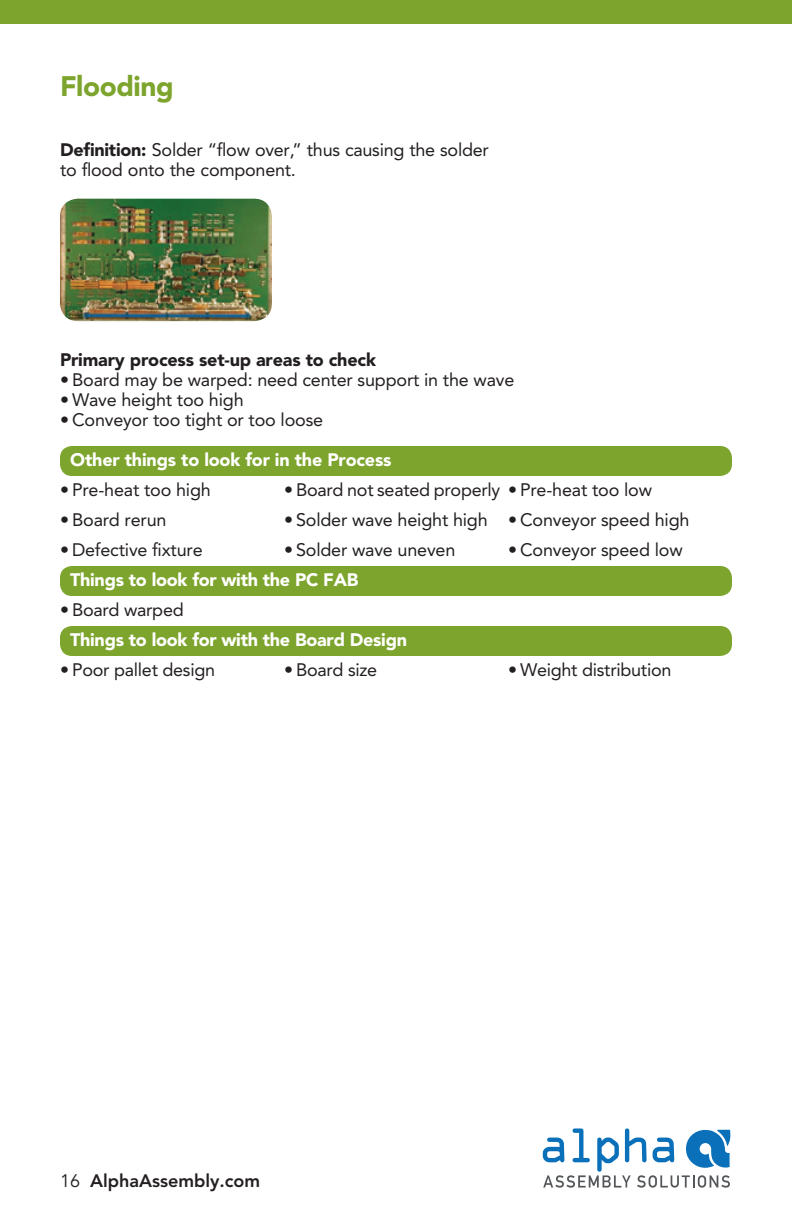
<style>
.page{position:relative;width:792px;height:1224px;background:#fff}
.page>*{position:absolute;margin:0;border:0;box-sizing:border-box;transform-origin:0 0}
.t1{font:900 28px "Avenir";letter-spacing:-.015em;color:#7da42d}
.t2{font:18px/20px "Avenir";letter-spacing:-.01em;color:#231f20}
.t3{font:900 18px "Avenir";letter-spacing:-.015em;color:#fff}
.t4{font:900 18px "Avenir";letter-spacing:-.01em;color:#231f20}
.t5{font:800 18px "Avenir";color:#231f20}
.s1{font-weight:900}
.s2{font-weight:400}
</style>
<div class="page">
<div style="left:60px;top:446px;width:672px;height:30px;background:#7da42d;border-radius:12px"></div>
<div style="left:60px;top:566px;width:672px;height:30px;background:#7da42d;border-radius:12px"></div>
<div style="left:60px;top:626px;width:672px;height:30px;background:#7da42d;border-radius:12px"></div>
<div style="left:0;top:0;width:792px;height:24px;background:#7da42d"></div>
<img style="left:60px;top:199px;width:212px;height:122px">
<svg style="left:543px;top:1128px;width:188px;height:60px"></svg>
<p class="t1" style="left:60px;top:69px;width:115px">Flooding</p>
<p class="t2" style="left:60px;top:140px;width:430px"><span class="s1">Definition:</span> Solder “flow over,” thus causing the solder to flood onto the component.</p>
<p class="t4" style="left:60px;top:349px;width:318px">Primary process set-up areas to check</p>
<p class="t2" style="left:60px;top:370px;width:456px">• Board may be warped: need center support in the wave</p>
<p class="t2" style="left:60px;top:390px;width:185px">• Wave height too high</p>
<p class="t2" style="left:60px;top:410px;width:265px">• Conveyor too tight or too loose</p>
<p class="t3" style="left:70px;top:449px;width:323px">Other things to look for in the Process</p>
<p class="t2" style="left:60px;top:480px;width:152px">• Pre-heat too high</p>
<p class="t2" style="left:284px;top:480px;width:370px">• Board not seated properly • Pre-heat too low</p>
<p class="t2" style="left:60px;top:510px;width:108px">• Board rerun</p>
<p class="t2" style="left:284px;top:510px;width:407px">• Solder wave height high • Conveyor speed high</p>
<p class="t2" style="left:60px;top:540px;width:144px">• Defective fixture</p>
<p class="t2" style="left:284px;top:540px;width:173px">• Solder wave uneven</p>
<p class="t2" style="left:508px;top:540px;width:176px">• Conveyor speed low</p>
<p class="t3" style="left:70px;top:569px;width:290px">Things to look for with the PC FAB</p>
<p class="t2" style="left:60px;top:600px;width:125px">• Board warped</p>
<p class="t3" style="left:70px;top:629px;width:339px">Things to look for with the Board Design</p>
<p class="t2" style="left:60px;top:660px;width:157px">• Poor pallet design</p>
<p class="t2" style="left:284px;top:660px;width:95px">• Board size</p>
<p class="t2" style="left:508px;top:660px;width:165px">• Weight distribution</p>
<p class="t5" style="left:60px;top:1170px;width:202px"><span class="s2">16</span> AlphaAssembly.com</p>
</div>
